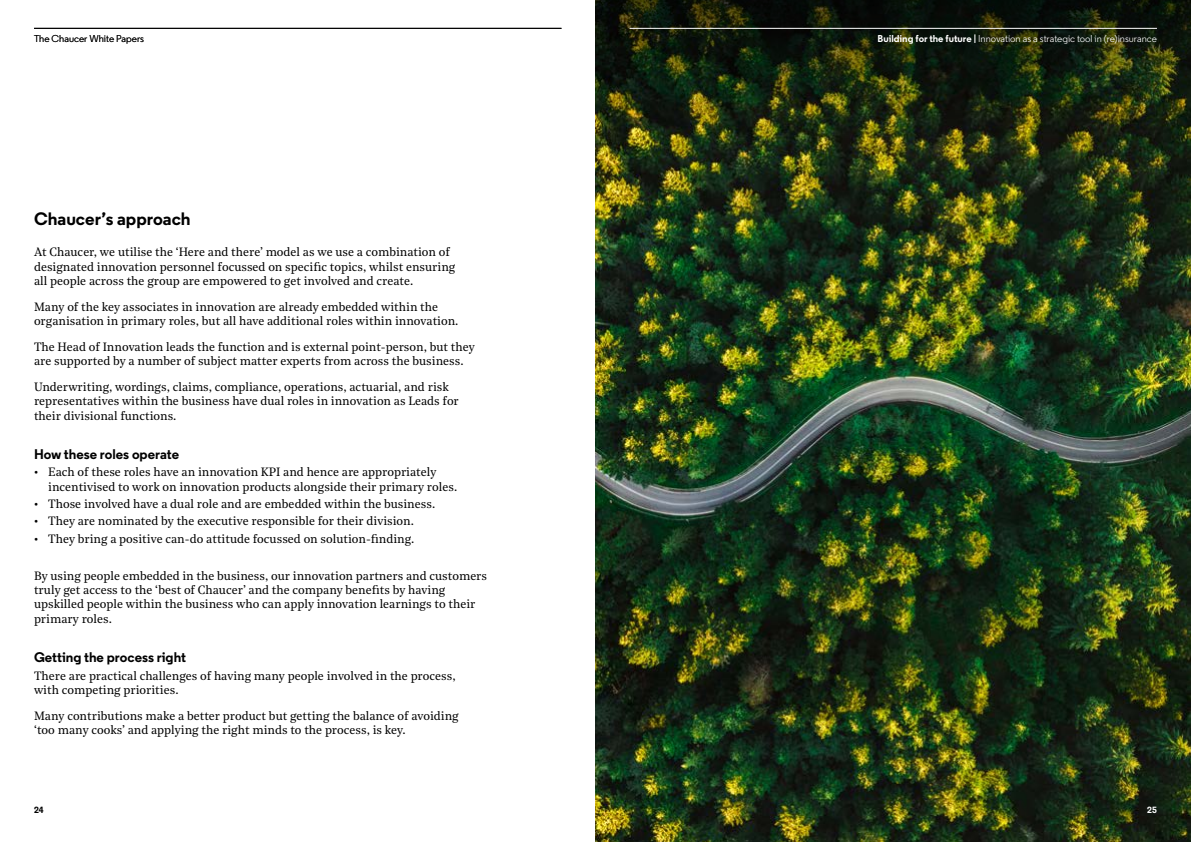
<style>
.page{position:relative;width:1191px;height:842px;background:#fff}
.page>*{position:absolute;margin:0;border:0;box-sizing:border-box;transform-origin:0 0}
.t1{font:700 18px "Regular";color:#000}
.t2{font:700 14px "Regular";color:#000}
.t3{font:12px/14.4px "Noe Text";color:#000}
.t4{font:10px "Regular";color:#fff}
.t5{font:10px "Regular";color:#000}
.t6{font:700 9px "Regular";color:#fff}
.t7{font:700 9px "Regular";color:#000}
.s1{font-weight:700}
</style>
<div class="page">
<img style="left:595px;top:133px;width:596px;height:709px">
<svg style="left:595px;top:0;width:596px;height:133px;background:#1a240c"></svg>
<hr style="left:629px;top:28px;width:528px;height:1px;background:#fff">
<hr style="left:34px;top:28px;width:527px;height:1px;background:#000">
<p class="t5" style="left:34px;top:32px;width:112px">The Chaucer White Papers</p>
<p class="t4" style="left:877px;top:32px;width:281px"><span class="s1">Building for the future |</span> Innovation as a strategic tool in (re)insurance</p>
<h1 class="t1" style="left:34px;top:207px;width:158px">Chaucer’s approach</h1>
<p class="t3" style="left:34px;top:244px;width:423px">At Chaucer, we utilise the ‘Here and there’ model as we use a combination of designated innovation personnel focussed on specific topics, whilst ensuring all people across the group are empowered to get involved and create.</p>
<p class="t3" style="left:34px;top:299px;width:426px">Many of the key associates in innovation are already embedded within the organisation in primary roles, but all have additional roles within innovation.</p>
<p class="t3" style="left:34px;top:339px;width:442px">The Head of Innovation leads the function and is external point-person, but they are supported by a number of subject matter experts from across the business.</p>
<p class="t3" style="left:34px;top:379px;width:426px">Underwriting, wordings, claims, compliance, operations, actuarial, and risk representatives within the business have dual roles in innovation as Leads for their divisional functions.</p>
<p class="t2" style="left:34px;top:445px;width:147px">How these roles operate</p>
<p class="t3" style="left:48px;top:464px;width:410px;text-indent:-14px">• Each of these roles have an innovation KPI and hence are appropriately incentivised to work on innovation products alongside their primary roles.</p>
<p class="t3" style="left:34px;top:496px;width:403px">• Those involved have a dual role and are embedded within the business.</p>
<p class="t3" style="left:34px;top:513px;width:381px">• They are nominated by the executive responsible for their division.</p>
<p class="t3" style="left:34px;top:530px;width:382px">• They bring a positive can-do attitude focussed on solution-finding.</p>
<p class="t3" style="left:34px;top:568px;width:454px">By using people embedded in the business, our innovation partners and customers truly get access to the ‘best of Chaucer’ and the company benefits by having upskilled people within the business who can apply innovation learnings to their primary roles.</p>
<p class="t2" style="left:34px;top:648px;width:154px">Getting the process right</p>
<p class="t3" style="left:34px;top:667px;width:423px">There are practical challenges of having many people involved in the process, with competing priorities.</p>
<p class="t3" style="left:34px;top:708px;width:426px">Many contributions make a better product but getting the balance of avoiding ‘too many cooks’ and applying the right minds to the process, is key.</p>
<p class="t7" style="left:34px;top:804px;width:11px">24</p>
<p class="t6" style="left:1147px;top:804px;width:11px">25</p>
</div>
